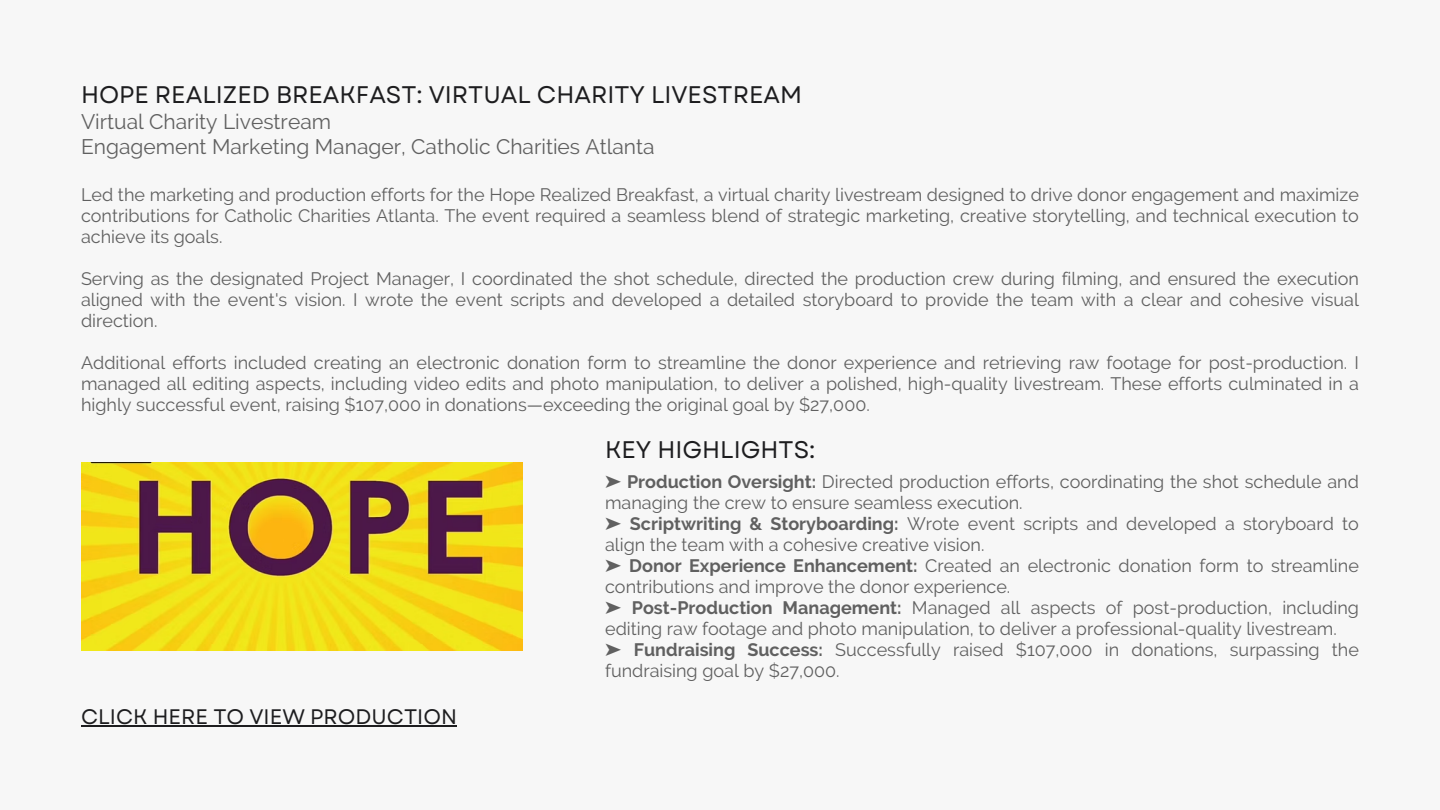
<style>
.page{position:relative;width:1440px;height:810px;background:#f7f7f7}
.page>*{position:absolute;margin:0;border:0;box-sizing:border-box;transform-origin:0 0}
.t1{font:24px "Garet";color:#1d1d1f}
.t2{font:21px "Raleway";color:#606060}
.t3{font:21px "Garet";color:#1d1d1f}
.t4{font:18px/21px "Raleway";color:#606060}
.s1{font-family:"Free Serif"}
.s2{font-weight:700}
</style>
<div class="page">
<img style="left:81px;top:463px;width:442px;height:187px">
<hr style="left:81px;top:725px;width:376px;height:2px;background:#1d1d1f">
<h1 class="t1" style="left:81px;top:77px;width:723px">HOPE REALIZED BREAKFAST: VIRTUAL CHARITY LIVESTREAM</h1>
<p class="t2" style="left:81px;top:109px;width:252px">Virtual Charity Livestream</p>
<p class="t2" style="left:81px;top:134px;width:575px">Engagement Marketing Manager, Catholic Charities Atlanta</p>
<h3 class="t4" style="left:81px;top:184px;width:1279px;text-align:justify">Led the marketing and production efforts for the Hope Realized Breakfast, a virtual charity livestream designed to drive donor engagement and maximize contributions for Catholic Charities Atlanta. The event required a seamless blend of strategic marketing, creative storytelling, and technical execution to achieve its goals.</h3>
<p class="t4" style="left:81px;top:268px;width:1279px;text-align:justify">Serving as the designated Project Manager, I coordinated the shot schedule, directed the production crew during filming, and ensured the execution aligned with the event's vision. I wrote the event scripts and developed a detailed storyboard to provide the team with a clear and cohesive visual direction.</p>
<p class="t4" style="left:81px;top:352px;width:1279px;text-align:justify">Additional efforts included creating an electronic donation form to streamline the donor experience and retrieving raw footage for post-production. I managed all editing aspects, including video edits and photo manipulation, to deliver a polished, high-quality livestream. These efforts culminated in a highly successful event, raising $107,000 in donations—exceeding the original goal by $27,000.</p>
<p class="t1" style="left:605px;top:432px;width:212px">KEY HIGHLIGHTS:</p>
<p class="t4" style="left:605px;top:471px;width:755px"><span class="s1">➤</span> <span class="s2">Production Oversight:</span> Directed production efforts, coordinating the shot schedule and managing the crew to ensure seamless execution.</p>
<p class="t4" style="left:605px;top:513px;width:755px"><span class="s1">➤</span> <span class="s2">Scriptwriting &amp; Storyboarding:</span> Wrote event scripts and developed a storyboard to align the team with a cohesive creative vision.</p>
<h1 class="t4" style="left:605px;top:555px;width:755px"><span class="s1">➤</span> <span class="s2">Donor Experience Enhancement:</span> Created an electronic donation form to streamline contributions and improve the donor experience.</h1>
<p class="t4" style="left:605px;top:597px;width:755px"><span class="s1">➤</span> <span class="s2">Post-Production Management:</span> Managed all aspects of post-production, including editing raw footage and photo manipulation, to deliver a professional-quality livestream.</p>
<p class="t4" style="left:605px;top:639px;width:755px"><span class="s1">➤</span> <span class="s2">Fundraising Success:</span> Successfully raised $107,000 in donations, surpassing the fundraising goal by $27,000.</p>
<p class="t3" style="left:81px;top:701px;width:377px">CLICK HERE TO VIEW PRODUCTION</p>
</div>
